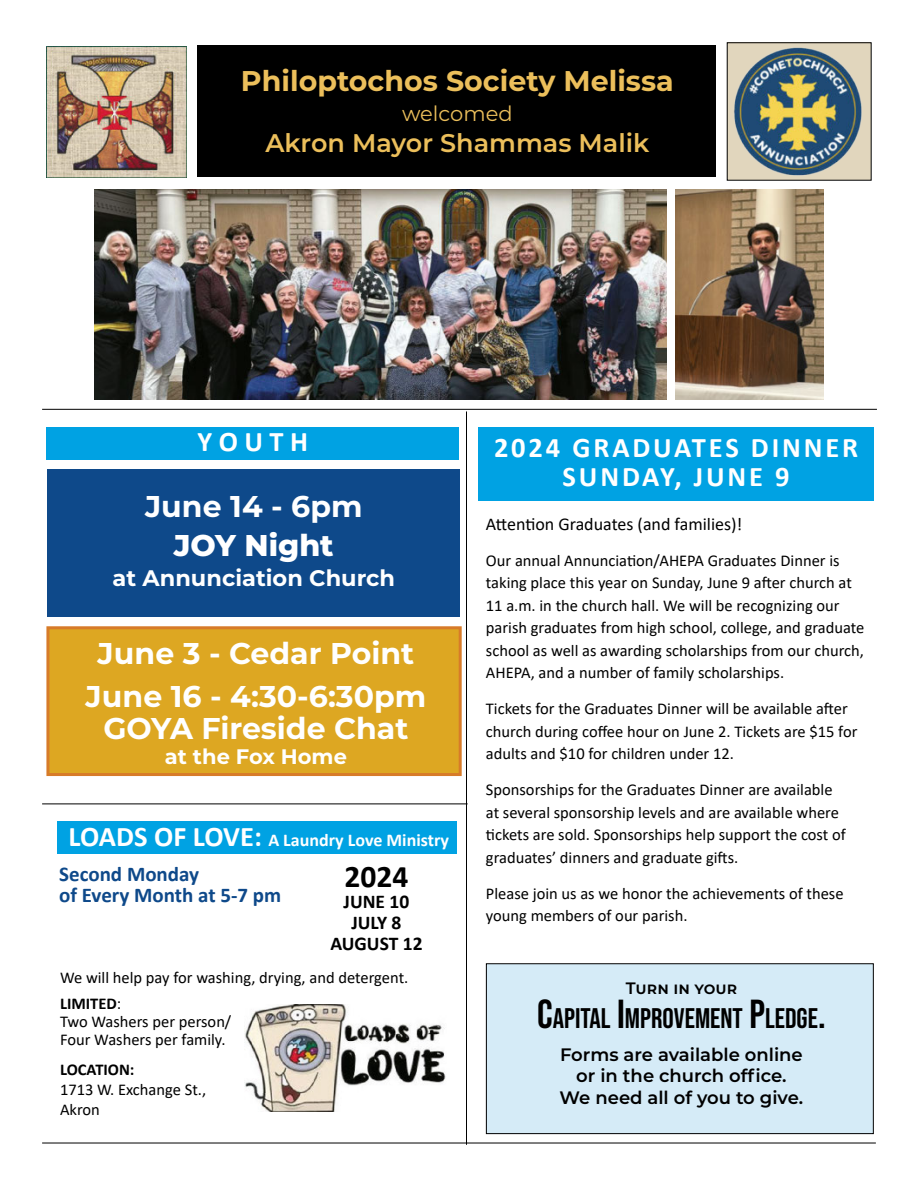
<style>
.page{position:relative;width:918px;height:1188px;background:#fff}
.page>*{position:absolute;margin:0;border:0;box-sizing:border-box;transform-origin:0 0}
.t1{font:700 31.5px "Yhtdcr Calibri";color:#000}
.t2{font:700 30px/43.5px "Montserrat";color:#fff;text-align:center}
.t3{font:800 30px "Montserrat";color:#fff}
.t4{font:700 28.5px/28.5px "Yhtdcr Calibri";letter-spacing:.1em;color:#fff;text-align:center}
.t5{font:700 28.5px "Montserrat";color:#ecbf5b}
.t6{font:28.35px "Bebas Neue";color:#000}
.t7{font:600 25.5px "Montserrat";color:#ecbf5b}
.t8{font:700 22.5px "Montserrat";color:#fff}
.t9{font:700 21px/21px "Yhtdcr Calibri";color:#0e498a}
.t10{font:700 21px "Montserrat";color:#fff}
.t11{font:21px "Montserrat";color:#ecbf5b}
.t12{font:700 19.5px/21px "Yhtdcr Calibri";color:#000;text-align:center}
.t13{font:600 18px/21.6px "Montserrat";color:#000;text-align:center}
.t14{font:700 18px "Yhtdcr Calibri";color:#fff}
.t15{font:18px "Rfwclr Calibri";color:#000}
.t16{font:16.5px/22.5px "Rfwclr Calibri";color:#000}
.t17{font:700 16.5px "Yhtdcr Calibri";color:#000}
.t18{font:600 16.5px "Montserrat";color:#000}
.t19{font:16.5px "Wjkryd Calibri";color:#000}
.s1{font-size:28.5px}
.s2{font-family:"Rfwclr Calibri";font-weight:400}
.s3{font-size:40.5px}
</style>
<div class="page">
<div style="left:727px;top:43px;width:144px;height:137px;background:#e1d6bd"></div>
<div style="left:727px;top:42px;width:145px;height:139px;border:1px solid #000"></div>
<div style="left:198px;top:46px;width:518px;height:131px;background:#000"></div>
<div style="left:57px;top:821px;width:400px;height:32px;background:#00a2e3"></div>
<img style="left:245px;top:1004px;width:201px;height:107px">
<div style="left:46px;top:427px;width:413px;height:33px;background:#00a2e3"></div>
<div style="left:478px;top:427px;width:396px;height:73px;background:#00a2e3"></div>
<div style="left:47px;top:469px;width:413px;height:148px;background:#0e498a"></div>
<div style="left:46px;top:626px;width:416px;height:150px;background:#dda722;border:3px solid #d77b29"></div>
<hr style="left:466px;top:411px;width:1px;height:734px;background:#000">
<hr style="left:42px;top:1143px;width:834px;height:1px;background:#000">
<hr style="left:42px;top:804px;width:426px;height:1px;background:#000">
<img style="left:675px;top:189px;width:148px;height:211px">
<img style="left:94px;top:189px;width:573px;height:211px">
<hr style="left:42px;top:409px;width:835px;height:1px;background:#000">
<img style="left:46px;top:46px;width:140px;height:131px">
<img style="left:731px;top:43px;width:136px;height:137px">
<div style="left:486px;top:964px;width:387px;height:170px;background:#d5ebf7"></div>
<div style="left:486px;top:963px;width:388px;height:171px;border:1px solid #000"></div>
<h3 class="t5" style="left:241px;top:60px;width:434px">Philoptochos Society Melissa</h3>
<p class="t11" style="left:402px;top:99px;width:112px">welcomed</p>
<h3 class="t7" style="left:265px;top:125px;width:385px">Akron Mayor Shammas Malik</h3>
<h3 class="t4" style="left:197px;top:427px;width:112px">Y O U T H</h3>
<h3 class="t4" style="left:494px;top:433px;width:366px">2024 GRADUATES DINNER<br>SUNDAY, JUNE 9</h3>
<h2 class="t2" style="left:145px;top:483px;width:219px">June 14 - 6pm</h2>
<h2 class="t3" style="left:174px;top:523px;width:161px">JOY Night</h2>
<h3 class="t8" style="left:113px;top:561px;width:284px">at Annunciation Church</h3>
<p class="t15" style="left:486px;top:511px;width:258px">Attention Graduates (and families)!</p>
<p class="t16" style="left:486px;top:549px;width:380px">Our annual Annunciation/AHEPA Graduates Dinner is taking place this year on Sunday, June 9 after church at 11 a.m. in the church hall. We will be recognizing our parish graduates from high school, college, and graduate school as well as awarding scholarships from our church, AHEPA, and a number of family scholarships.</p>
<p class="t16" style="left:486px;top:697px;width:373px">Tickets for the Graduates Dinner will be available after church during coffee hour on June 2. Tickets are $15 for adults and $10 for children under 12.</p>
<p class="t16" style="left:486px;top:778px;width:361px">Sponsorships for the Graduates Dinner are available at several sponsorship levels and are available where tickets are sold. Sponsorships help support the cost of graduates’ dinners and graduate gifts.</p>
<p class="t16" style="left:486px;top:882px;width:359px">Please join us as we honor the achievements of these young members of our parish.</p>
<h2 class="t2" style="left:86px;top:630px;width:342px">June 3 - Cedar Point<br>June 16 - 4:30-6:30pm</h2>
<h2 class="t2" style="left:103px;top:705px;width:306px">GOYA Fireside Chat</h2>
<p class="t10" style="left:165px;top:742px;width:184px">at the Fox Home</p>
<p class="t14" style="left:69px;top:827px;width:382px"><span class="s1">LOADS OF LOVE:</span> A Laundry Love Ministry</p>
<p class="t9" style="left:59px;top:863px;width:223px">Second Monday<br>of Every Month at 5-7 pm</p>
<h1 class="t1" style="left:345px;top:854px;width:65px">2024</h1>
<p class="t12" style="left:330px;top:891px;width:94px">JUNE 10<br>JULY 8<br>AUGUST 12</p>
<p class="t16" style="left:60px;top:966px;width:350px">We will help pay for washing, drying, and detergent.</p>
<p class="t17" style="left:60px;top:992px;width:63px">LIMITED<span class="s2">:</span></p>
<p class="t16" style="left:60px;top:1012px;width:173px;line-height:18px">Two Washers per person/<br>Four Washers per family.</p>
<p class="t17" style="left:60px;top:1058px;width:76px">LOCATION:</p>
<p class="t16" style="left:60px;top:1078px;width:148px">1713 W. Exchange St.,</p>
<p class="t19" style="left:60px;top:1098px;width:41px">Akron</p>
<p class="t18" style="left:626px;top:976px;width:113px">Turn in your</p>
<h3 class="t6" style="left:537px;top:1003px;width:290px"><span class="s3">C</span>APITAL <span class="s3">I</span>MPROVEMENT <span class="s3">P</span>LEDGE<span class="s3">.</span></h3>
<p class="t13" style="left:560px;top:1043px;width:245px">Forms are available online or in the church office.<br>We need all of you to give.</p>
</div>
